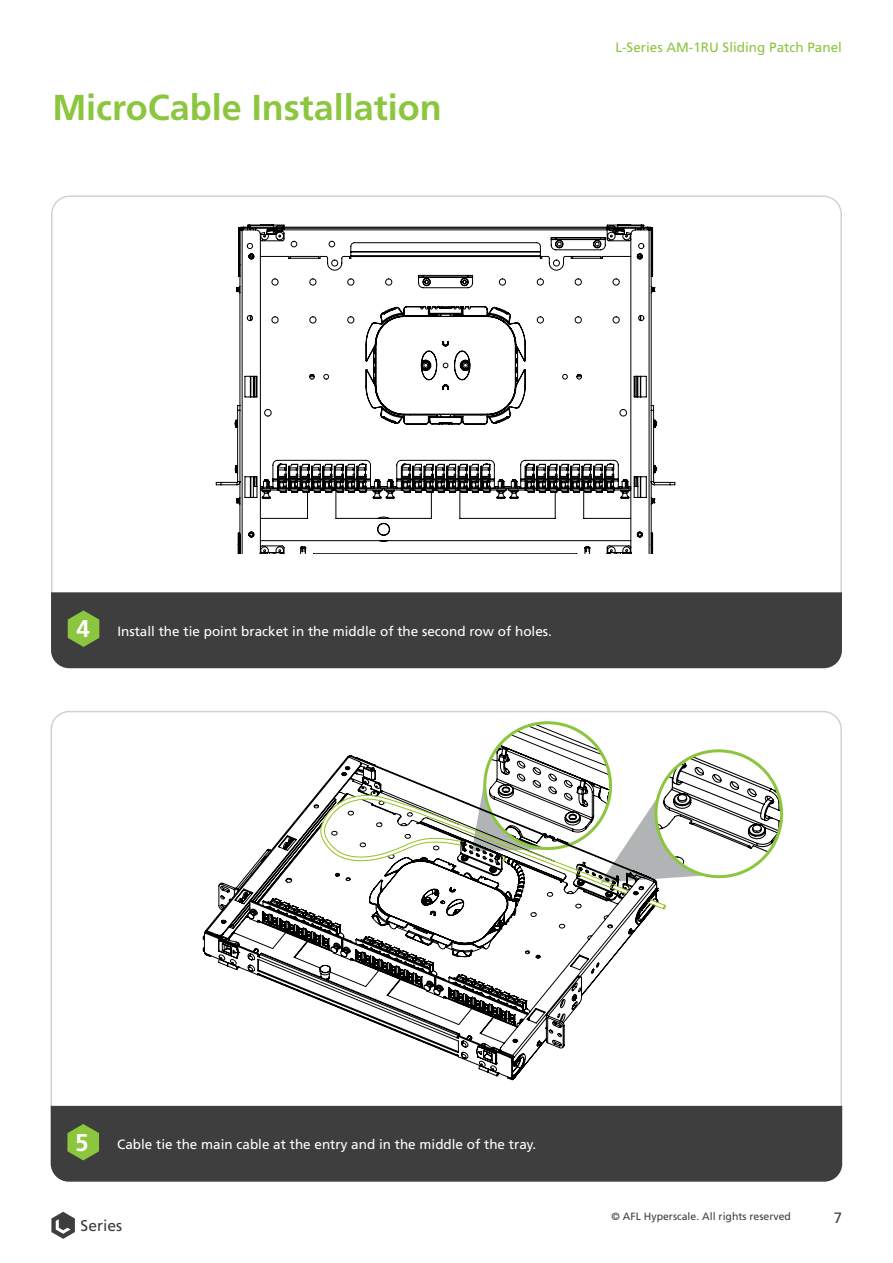
<style>
.page{position:relative;width:893px;height:1263px;background:#fff}
.page>*{position:absolute;margin:0;border:0;box-sizing:border-box;transform-origin:0 0}
.t1{font:700 36px "Frutiger LT Std";color:#8bc63e}
.t2{font:15.6px "Frutiger LT Std";color:#3e3e3f}
.t3{font:15px "Frutiger LT Std";color:#3e3e3f}
.t4{font:13.5px "Frutiger LT Std";color:#fff}
.t5{font:13.5px "Frutiger LT Std";color:#8bc63e}
.t6{font:10.5px "Frutiger LT Std";color:#3e3e3f}
.s1{font-weight:700;font-size:24.15px}
</style>
<div class="page">
<div style="left:51px;top:1106px;width:791px;height:75px;background:#3e3e3f"></div>
<svg style="left:67px;top:1124px;width:32px;height:36px"></svg>
<svg style="left:202px;top:790px;width:450px;height:290px"></svg>
<svg style="left:320px;top:721px;width:464px;height:189px"></svg>
<svg style="left:216px;top:224px;width:460px;height:329px"></svg>
<div style="left:51px;top:592px;width:791px;height:76px;background:#3e3e3f"></div>
<svg style="left:68px;top:610px;width:31px;height:37px"></svg>
<svg style="left:51px;top:1212px;width:24px;height:27px"></svg>
<h1 class="t1" style="left:52px;top:93px;width:391px">MicroCable Installation</h1>
<p class="t5" style="left:615px;top:41px;width:228px">L-Series AM-1RU Sliding Patch Panel</p>
<p class="t4" style="left:77px;top:625px;width:477px"><span class="s1">4</span> Install the tie point bracket in the middle of the second row of holes.</p>
<p class="t4" style="left:75px;top:1139px;width:463px"><span class="s1">5</span> Cable tie the main cable at the entry and in the middle of the tray.</p>
<p class="t2" style="left:81px;top:1219px;width:43px">Series</p>
<p class="t6" style="left:612px;top:1211px;width:181px">© AFL Hyperscale. All rights reserved</p>
<p class="t3" style="left:834px;top:1211px;width:10px">7</p>
</div>
